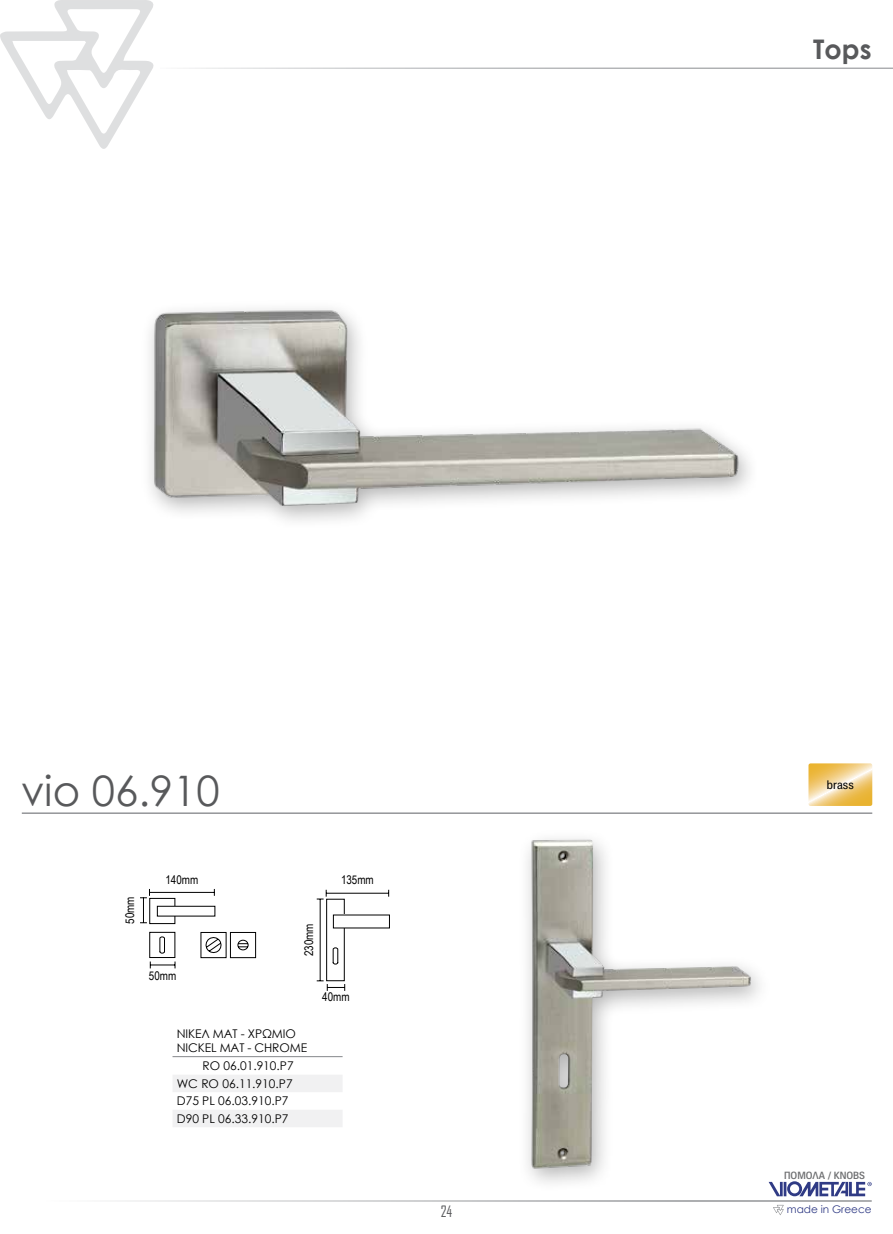
<style>
.page{position:relative;width:893px;height:1234px;background:#fff}
.page>*{position:absolute;margin:0;border:0;box-sizing:border-box;transform-origin:0 0}
.t1{font:42px "Century Gothic";color:#58595b}
.t2{font:700 27px "Century Gothic";color:#58595b}
.t3{font:15px "Agency FB";color:#58595b}
.t4{font:12px/17.5px "Century Gothic";color:#000}
.t5{font:12px "Arial Narrow";color:#000}
.t6{font:12px "PF Paperback";color:#000}
.t7{font:10.5px "Century Gothic";color:#303b85}
.t8{font:500 10.2px "PF Paperback";color:#6e6f71}
</style>
<div class="page">
<svg style="left:0;top:0;width:154px;height:149px"></svg>
<hr style="left:153px;top:68px;width:740px;height:1px;background:#fff">
<hr style="left:21px;top:1199px;width:851px;height:2px;background:#939598">
<svg style="left:773px;top:1204px;width:11px;height:10px"></svg>
<svg style="left:772px;top:1181px;width:100px;height:14px"></svg>
<img style="left:527px;top:838px;width:230px;height:336px">
<img style="left:149px;top:308px;width:595px;height:213px">
<svg style="left:173px;top:1075px;width:169px;height:51px"></svg>
<hr style="left:172px;top:1055px;width:171px;height:1px;background:#939598">
<hr style="left:326px;top:892px;width:63px;height:1px;background:#000">
<hr style="left:320px;top:898px;width:1px;height:82px;background:#000">
<svg style="left:317px;top:889px;width:10px;height:10px"></svg>
<svg style="left:317px;top:980px;width:28px;height:10px"></svg>
<hr style="left:149px;top:891px;width:65px;height:1px;background:#000">
<svg style="left:140px;top:889px;width:10px;height:34px"></svg>
<svg style="left:150px;top:961px;width:26px;height:7px"></svg>
<div style="left:230px;top:932px;width:26px;height:25px;border:1px solid #000"></div>
<svg style="left:237px;top:939px;width:12px;height:11px"></svg>
<svg style="left:205px;top:937px;width:17px;height:16px"></svg>
<div style="left:326px;top:898px;width:18px;height:82px;border:1px solid #000"></div>
<div style="left:333px;top:914px;width:57px;height:13px;background:#fff"></div>
<svg style="left:333px;top:947px;width:5px;height:17px"></svg>
<div style="left:149px;top:898px;width:26px;height:25px;border:1px solid #000"></div>
<div style="left:157px;top:906px;width:58px;height:9px;background:#fff"></div>
<div style="left:157px;top:905px;width:58px;height:11px;border:1px solid #000"></div>
<div style="left:149px;top:931px;width:26px;height:26px;border:1px solid #000"></div>
<svg style="left:159px;top:936px;width:6px;height:17px"></svg>
<hr style="left:22px;top:812px;width:850px;height:1px;background:#939598">
<svg style="left:808px;top:763px;width:64px;height:42px;background:#f1cf85"></svg>
<h2 class="t2" style="left:813px;top:28px;width:60px">Tops</h2>
<h1 class="t1" style="left:21px;top:761px;width:200px">vio 06.910</h1>
<p class="t5" style="left:121px;top:923px;width:29px;rotate:-90deg">50mm</p>
<p class="t5" style="left:166px;top:871px;width:34px">140mm</p>
<p class="t5" style="left:341px;top:871px;width:34px">135mm</p>
<p class="t5" style="left:149px;top:967px;width:29px">50mm</p>
<p class="t5" style="left:300px;top:956px;width:34px;rotate:-90deg">230mm</p>
<p class="t5" style="left:322px;top:987px;width:29px">40mm</p>
<p class="t4" style="left:177px;top:1025px;width:132px;line-height:14.4px">ΝΙΚΕΛ ΜΑΤ - ΧΡΩΜΙΟ<br>NICKEL MAT - CHROME</p>
<p class="t4" style="left:177px;top:1056px;width:118px;text-indent:26px">RO 06.01.910.P7<br>WC RO 06.11.910.P7<br>D75 PL 06.03.910.P7<br>D90 PL 06.33.910.P7</p>
<p class="t6" style="left:827px;top:777px;width:28px">brass</p>
<p class="t8" style="left:784px;top:1168px;width:82px">ΠΟΜΟΛΑ / KNOBS</p>
<p class="t3" style="left:441px;top:1202px;width:13px">24</p>
<p class="t7" style="left:787px;top:1201px;width:86px">made in Greece</p>
</div>
